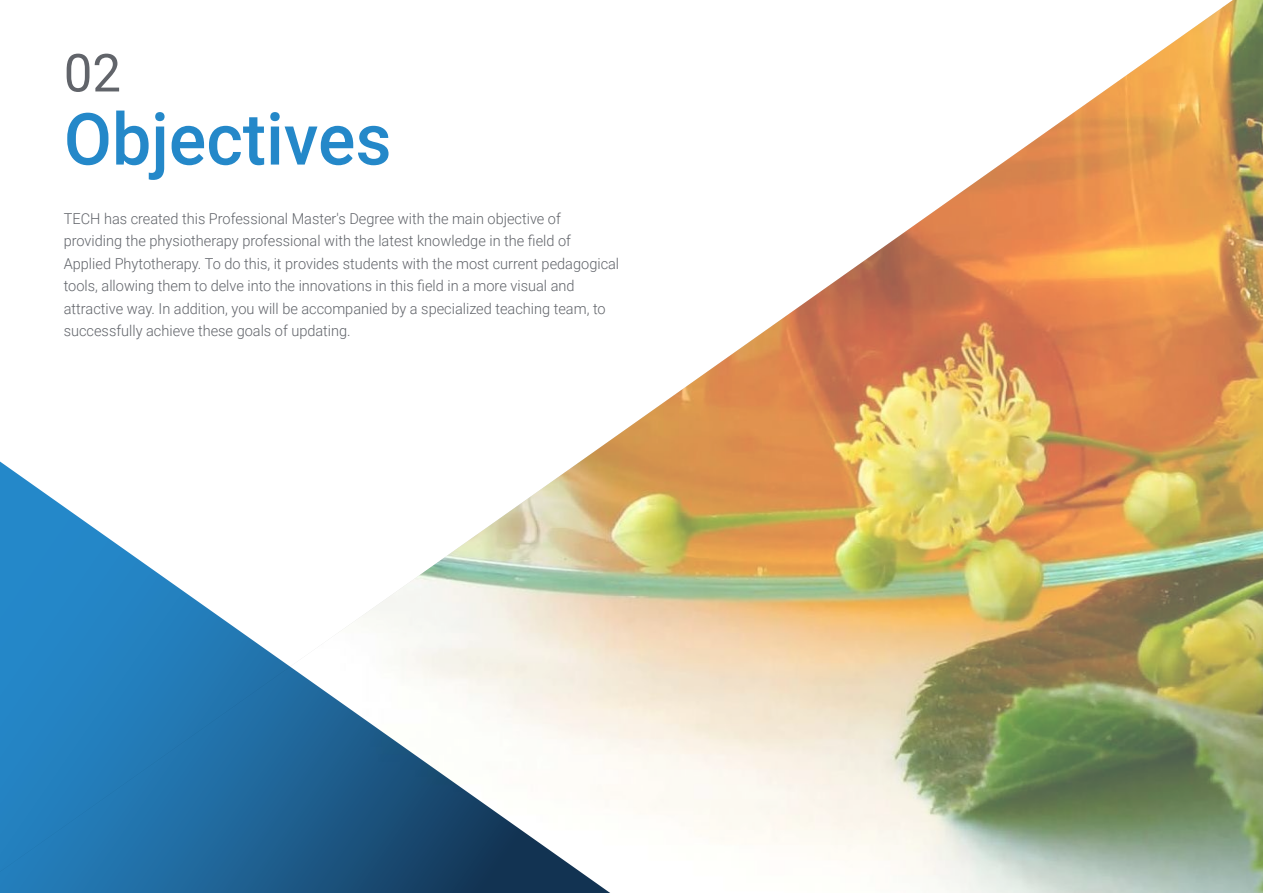
<style>
.page{position:relative;width:1263px;height:893px;background:#fff}
.page>*{position:absolute;margin:0;border:0;box-sizing:border-box;transform-origin:0 0}
.t1{font:500 72px "Roboto";color:#2488c9}
.t2{font:52.5px "Roboto";color:#61646a}
.t3{font:300 15px/22.5px "Roboto";color:#61646a}
</style>
<div class="page">
<img style="left:602px;top:0;width:661px;height:893px">
<svg style="left:0;top:446px;width:640px;height:447px"></svg>
<h2 class="t2" style="left:64px;top:36px;width:59px">02</h2>
<h1 class="t1" style="left:64px;top:89px;width:329px">Objectives</h1>
<p class="t3" style="left:64px;top:207px;width:557px">TECH has created this Professional Master's Degree with the main objective of providing the physiotherapy professional with the latest knowledge in the field of Applied Phytotherapy. To do this, it provides students with the most current pedagogical tools, allowing them to delve into the innovations in this field in a more visual and attractive way. In addition, you will be accompanied by a specialized teaching team, to successfully achieve these goals of updating.</p>
</div>
